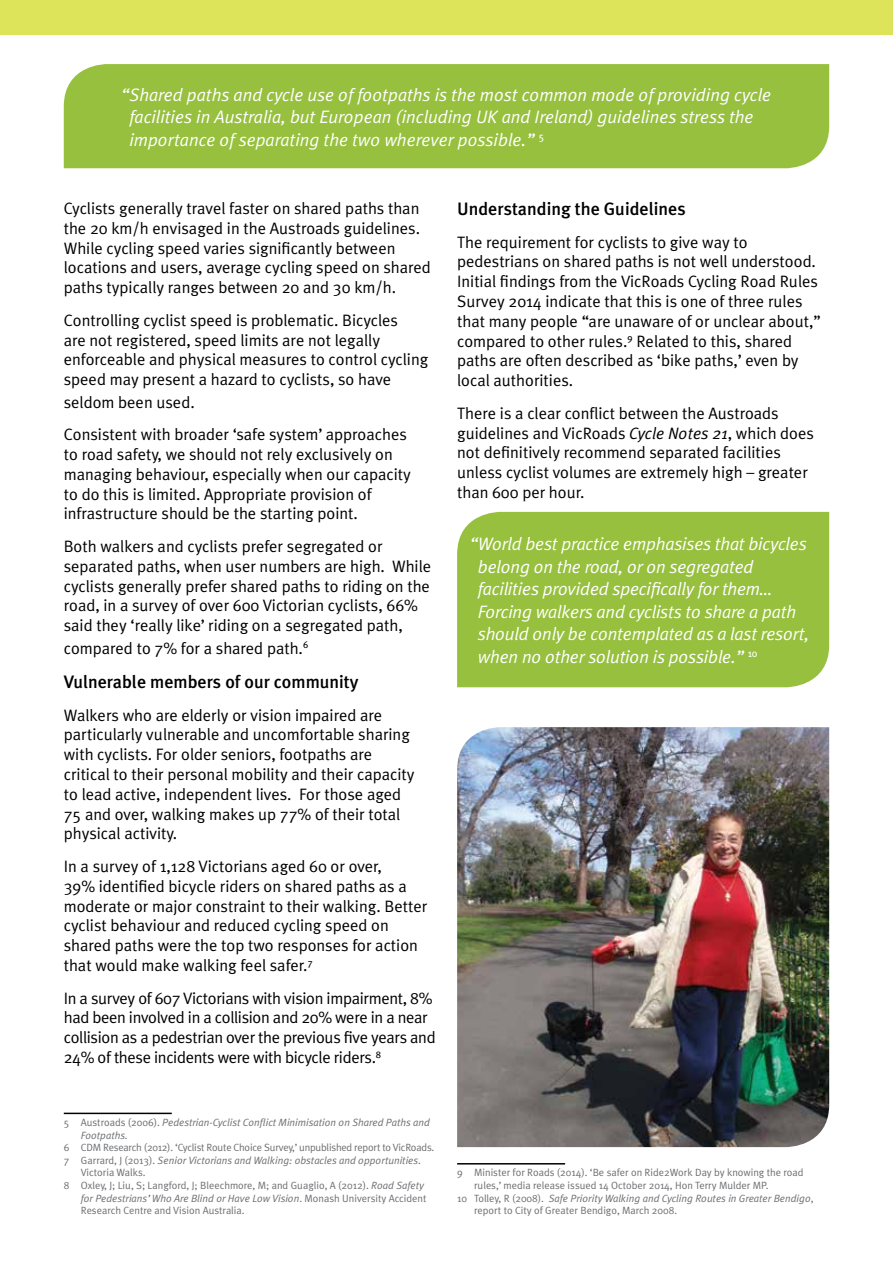
<style>
.page{position:relative;width:893px;height:1263px;background:#fff}
.page>*{position:absolute;margin:0;border:0;box-sizing:border-box;transform-origin:0 0}
.t1{font:italic 18px/22.5px "Meta Plus Normal";letter-spacing:-.01em;color:#fff}
.t2{font:500 18px "Meta Plus";color:#000}
.t3{font:16.5px/19.8px "Meta Plus Normal";color:#000}
.t4{font:16.5px/19.8px "Meta Plus Normal";letter-spacing:-.02em;color:#000}
.t5{font:italic 10.5px/12.6px "Meta Plus Normal";color:#6d6e71}
.t6{font:10.5px "Meta Plus Normal";color:#6d6e71}
.t7{font:10.5px "Meta Plus Normal";letter-spacing:-.02em;color:#6d6e71}
.s1{font-style:normal}
.s2{font-style:italic}
</style>
<div class="page">
<div style="left:64px;top:64px;width:765px;height:104px;background:#96c03d"></div>
<div style="left:457px;top:512px;width:372px;height:175px;background:#96c03d"></div>
<hr style="left:64px;top:1113px;width:108px;height:1px;background:#000">
<hr style="left:457px;top:1163px;width:108px;height:1px;background:#000">
<img style="left:457px;top:727px;width:372px;height:420px">
<div style="left:0;top:0;width:893px;height:34px;background:#dee459"></div>
<p class="t1" style="left:129px;top:83px;width:643px;text-indent:-8px">“Shared paths and cycle use of footpaths is the most common mode of providing cycle facilities in Australia, but European (including UK and Ireland) guidelines stress the importance of separating the two wherever possible.” <sup>5</sup></p>
<p class="t3" style="left:64px;top:198px;width:369px">Cyclists generally travel faster on shared paths than the 20 km/h envisaged in the Austroads guidelines.<br>While cycling speed varies significantly between locations and users, average cycling speed on shared paths typically ranges between 20 and 30 km/h.</p>
<p class="t3" style="left:64px;top:310px;width:366px">Controlling cyclist speed is problematic. Bicycles<br>are not registered, speed limits are not legally enforceable and physical measures to control cycling speed may present a hazard to cyclists, so have</p>
<p class="t3" style="left:64px;top:385px;width:345px;line-height:32.5px">seldom been used.<br>Consistent with broader ‘safe system’ approaches</p>
<p class="t3" style="left:64px;top:444px;width:349px">to road safety, we should not rely exclusively on managing behaviour, especially when our capacity to do this is limited. Appropriate provision of infrastructure should be the starting point.</p>
<p class="t3" style="left:64px;top:536px;width:369px">Both walkers and cyclists prefer segregated or separated paths, when user numbers are high. While cyclists generally prefer shared paths to riding on the road, in a survey of over 600 Victorian cyclists, 66% said they ‘really like’ riding on a segregated path,</p>
<p class="t3" style="left:64px;top:638px;width:246px">compared to 7% for a shared path.<sup>6</sup></p>
<p class="t2" style="left:64px;top:671px;width:296px">Vulnerable members of our community</p>
<p class="t3" style="left:64px;top:705px;width:352px">Walkers who are elderly or vision impaired are particularly vulnerable and uncomfortable sharing with cyclists. For older seniors, footpaths are critical to their personal mobility and their capacity to lead active, independent lives. For those aged 75 and over, walking makes up 77% of their total physical activity.</p>
<p class="t3" style="left:64px;top:856px;width:365px">In a survey of 1,128 Victorians aged 60 or over,<br>39% identified bicycle riders on shared paths as a moderate or major constraint to their walking. Better cyclist behaviour and reduced cycling speed on shared paths were the top two responses for action that would make walking feel safer.<sup>7</sup></p>
<p class="t4" style="left:64px;top:988px;width:373px">In a survey of 607 Victorians with vision impairment, 8% had been involved in a collision and 20% were in a near collision as a pedestrian over the previous five years and 24% of these incidents were with bicycle riders.<sup>8</sup></p>
<p class="t5" style="left:81px;top:1116px;width:351px;text-indent:-17px"><span class="s1">5 Austroads (2006).</span> Pedestrian-Cyclist Conflict Minimisation on Shared Paths and<br>Footpaths.</p>
<p class="t7" style="left:64px;top:1141px;width:372px">6 CDM Research (2012). ‘Cyclist Route Choice Survey,’ unpublished report to VicRoads.</p>
<p class="t5" style="left:64px;top:1154px;width:359px"><span class="s1">7 Garrard, J (2013).</span> Senior Victorians and Walking: obstacles and opportunities<span class="s1">.</span></p>
<p class="t6" style="left:81px;top:1167px;width:66px">Victoria Walks.</p>
<p class="t6" style="left:64px;top:1179px;width:362px">8 Oxley, J; Liu, S; Langford, J; Bleechmore, M; and Guaglio, A (2012). <span class="s2">Road Safety</span></p>
<p class="t5" style="left:81px;top:1191px;width:347px">for Pedestrians’ Who Are Blind or Have Low Vision<span class="s1">. Monash University Accident</span></p>
<p class="t6" style="left:81px;top:1204px;width:165px">Research Centre and Vision Australia.</p>
<p class="t2" style="left:457px;top:198px;width:230px">Understanding the Guidelines</p>
<p class="t3" style="left:457px;top:232px;width:365px">The requirement for cyclists to give way to pedestrians on shared paths is not well understood.<br>Initial findings from the VicRoads Cycling Road Rules Survey 2014 indicate that this is one of three rules that many people “are unaware of or unclear about,” compared to other rules.<sup>9</sup> Related to this, shared paths are often described as ‘bike paths,’ even by local authorities.</p>
<p class="t3" style="left:457px;top:403px;width:358px">There is a clear conflict between the Austroads guidelines and VicRoads <span class="s2">Cycle Notes 21</span>, which does not definitively recommend separated facilities unless cyclist volumes are extremely high – greater than 600 per hour.</p>
<p class="t1" style="left:478px;top:532px;width:333px;text-indent:-8px">“World best practice emphasises that bicycles belong on the road, or on segregated facilities provided specifically for them… Forcing walkers and cyclists to share a path should only be contemplated as a last resort, when no other solution is possible.” <sup>10</sup></p>
<p class="t6" style="left:457px;top:1167px;width:348px">9 Minister for Roads (2014). ‘Be safer on Ride2Work Day by knowing the road</p>
<p class="t6" style="left:474px;top:1179px;width:296px">rules,’ media release issued 14 October 2014, Hon Terry Mulder MP.</p>
<p class="t5" style="left:457px;top:1191px;width:358px"><span class="s1">10 Tolley, R (2008).</span> Safe Priority Walking and Cycling Routes in Greater Bendigo<span class="s1">,</span></p>
<p class="t6" style="left:474px;top:1204px;width:205px">report to City of Greater Bendigo, March 2008.</p>
</div>
